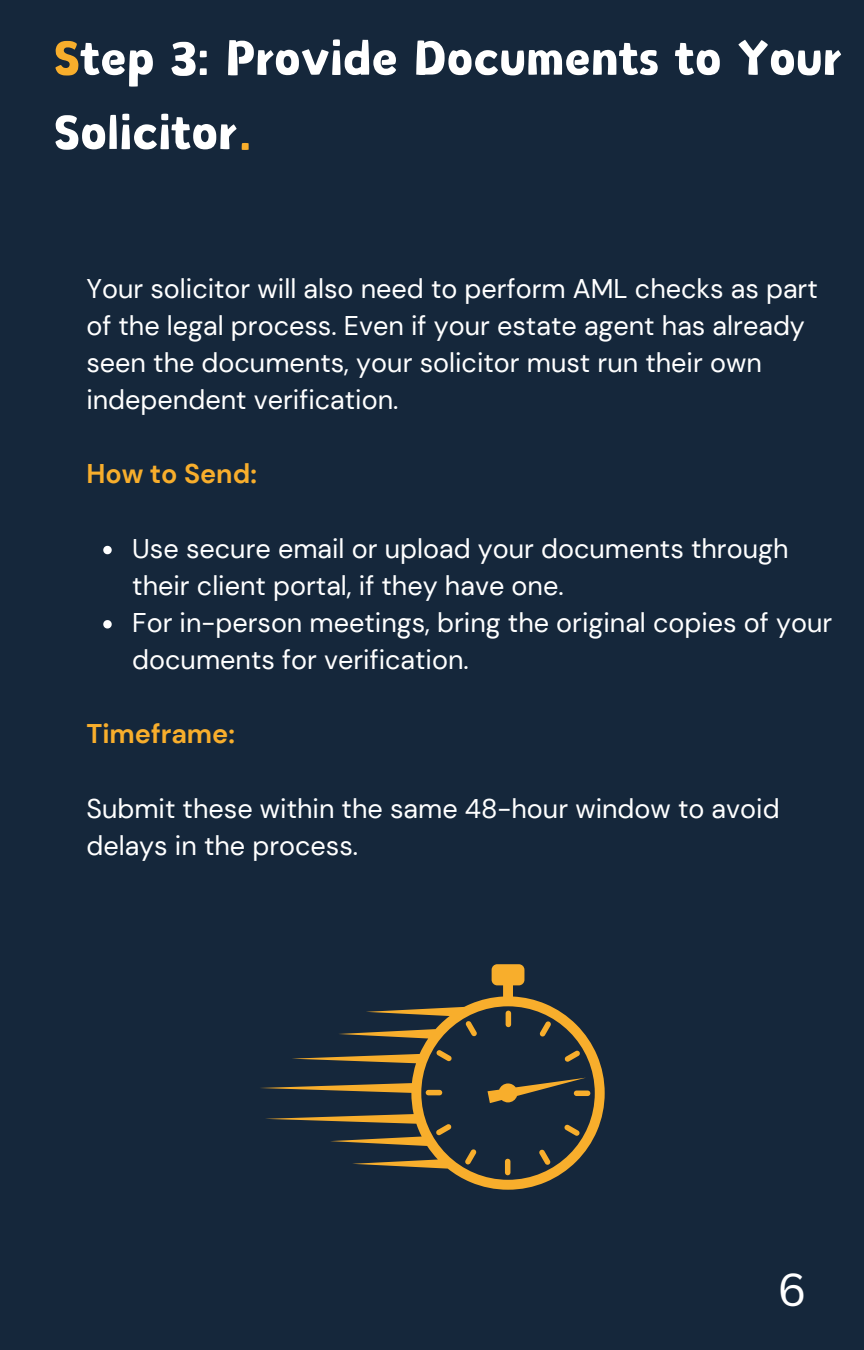
<style>
.page{position:relative;width:864px;height:1350px;background:#15273b}
.page>*{position:absolute;margin:0;border:0;box-sizing:border-box;transform-origin:0 0}
.t1{font:63px/74.2px "Canva Little Boots";color:#fff}
.t2{font:45px "Canva Sans";color:#fff}
.t3{font:27px/37.1px "DM Sans";color:#fff}
.t4{font:700 27px "DM Sans";color:#f8ae2c}
.s1{color:#f8ae2c}
</style>
<div class="page">
<svg style="left:261px;top:964px;width:344px;height:226px"></svg>
<svg style="left:488px;top:1078px;width:98px;height:25px"></svg>
<div style="left:506px;top:1011px;width:5px;height:16px;background:#f8ae2c;border-radius:3px"></div>
<svg style="left:539px;top:1021px;width:12px;height:16px"></svg>
<svg style="left:564px;top:1050px;width:16px;height:12px"></svg>
<div style="left:574px;top:1091px;width:16px;height:5px;background:#f8ae2c;border-radius:3px"></div>
<svg style="left:564px;top:1124px;width:16px;height:12px"></svg>
<svg style="left:539px;top:1149px;width:12px;height:16px"></svg>
<div style="left:505px;top:1159px;width:5px;height:16px;background:#f8ae2c;border-radius:3px"></div>
<svg style="left:465px;top:1149px;width:12px;height:15px"></svg>
<svg style="left:436px;top:1124px;width:16px;height:11px"></svg>
<div style="left:426px;top:1090px;width:16px;height:5px;background:#f8ae2c;border-radius:3px"></div>
<svg style="left:436px;top:1050px;width:16px;height:11px"></svg>
<svg style="left:465px;top:1021px;width:12px;height:15px"></svg>
<svg style="left:103px;top:546px;width:9px;height:8px"></svg>
<svg style="left:103px;top:620px;width:9px;height:9px"></svg>
<h1 class="t1" style="left:54px;top:24px;width:789px"><span class="s1">S</span>tep 3: Provide Documents to Your<br>Solicitor<span class="s1">.</span></h1>
<p class="t3" style="left:86px;top:270px;width:733px">Your solicitor will also need to perform AML checks as part of the legal process. Even if your estate agent has already seen the documents, your solicitor must run their own independent verification.</p>
<h3 class="t4" style="left:86px;top:457px;width:172px">How to Send:</h3>
<p class="t3" style="left:132px;top:530px;width:658px">Use secure email or upload your documents through their client portal, if they have one.</p>
<p class="t3" style="left:132px;top:604px;width:702px">For in-person meetings, bring the original copies of your documents for verification.</p>
<h3 class="t4" style="left:86px;top:716px;width:150px">Timeframe:</h3>
<p class="t3" style="left:86px;top:790px;width:695px">Submit these within the same 48-hour window to avoid delays in the process.</p>
<h2 class="t2" style="left:778px;top:1258px;width:30px">6</h2>
</div>
